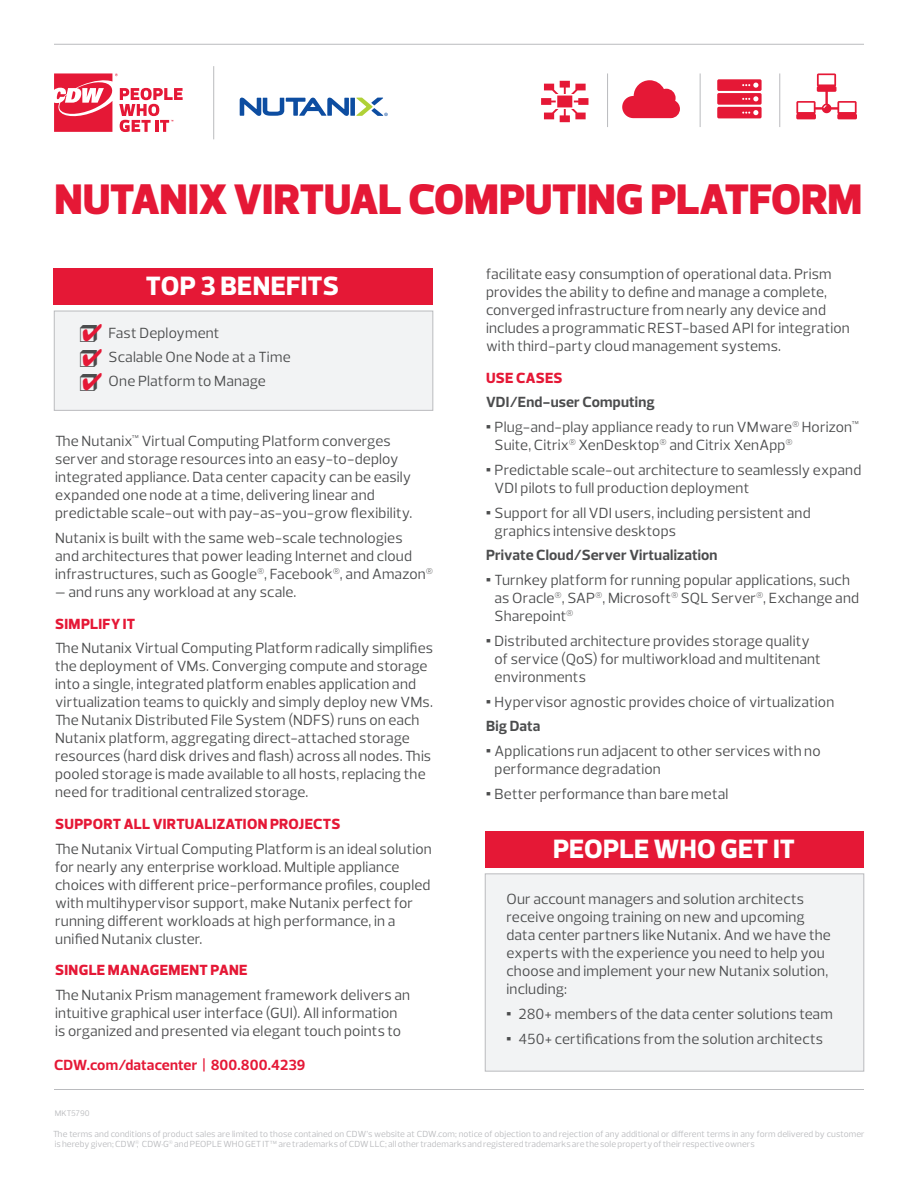
<style>
.page{position:relative;width:918px;height:1188px;background:#fff}
.page>*{position:absolute;margin:0;border:0;box-sizing:border-box;transform-origin:0 0}
.t1{font:900 43.5px "Prelo";letter-spacing:-.005em;color:#e51836}
.t2{font:800 27px "Prelo";letter-spacing:.005em;color:#fff}
.body_copy{font:15px/18px "Prelo";letter-spacing:.01em;color:#4b4c4d}
.BODY_HEAD{font:800 15px "Prelo";letter-spacing:.015em;color:#e51836}
.body_copy-2{font:700 15px "Prelo";letter-spacing:.01em;color:#4b4c4d}
.t3{font:700 15px "Prelo";letter-spacing:.01em;color:#e51836}
.t4{font:9px/10.5px "Prelo";letter-spacing:.01em;color:#babbbe}
.t5{font:8.25px "Prelo";letter-spacing:.005em;color:#babbbe}
.s1{font-weight:900;font-size:21px}
</style>
<div class="page">
<hr style="left:54px;top:44px;width:810px;height:1px;background:#babbbe">
<hr style="left:54px;top:1089px;width:810px;height:1px;background:#babbbe">
<svg style="left:54px;top:73px;width:129px;height:59px"></svg>
<svg style="left:240px;top:98px;width:109px;height:18px"></svg>
<div style="left:350px;top:98px;width:5px;height:18px;background:#0d4da1"></div>
<svg style="left:356px;top:98px;width:32px;height:18px"></svg>
<hr style="left:213px;top:66px;width:1px;height:73px;background:#babbbe">
<div style="left:54px;top:311px;width:379px;height:99px;background:#f2f3f4"></div>
<div style="left:54px;top:311px;width:379px;height:100px;border:1px solid #babbbe"></div>
<div style="left:53px;top:268px;width:380px;height:37px;background:#e51836"></div>
<div style="left:485px;top:874px;width:379px;height:197px;background:#f2f3f4"></div>
<div style="left:485px;top:874px;width:379px;height:197px;border:1px solid #babbbe"></div>
<div style="left:485px;top:831px;width:379px;height:37px;background:#e51836"></div>
<hr style="left:780px;top:73px;width:1px;height:54px;background:#babbbe">
<hr style="left:700px;top:73px;width:1px;height:54px;background:#babbbe">
<hr style="left:607px;top:73px;width:1px;height:54px;background:#babbbe">
<svg style="left:541px;top:81px;width:47px;height:41px"></svg>
<svg style="left:622px;top:80px;width:58px;height:38px"></svg>
<svg style="left:717px;top:79px;width:45px;height:39px;background:#e9425b"></svg>
<svg style="left:796px;top:73px;width:61px;height:46px"></svg>
<p class="t1" style="left:54px;top:173px;width:810px">NUTANIX VIRTUAL COMPUTING PLATFORM</p>
<p class="t2" style="left:146px;top:270px;width:194px">TOP 3 BENEFITS</p>
<p class="body_copy" style="left:109px;top:324px;width:112px">Fast Deployment</p>
<p class="body_copy" style="left:109px;top:348px;width:184px">Scalable One Node at a Time</p>
<p class="body_copy" style="left:109px;top:372px;width:159px">One Platform to Manage</p>
<p class="body_copy" style="left:55px;top:432px;width:359px">The Nutanix<sup>™</sup> Virtual Computing Platform converges server and storage resources into an easy-to-deploy integrated appliance. Data center capacity can be easily expanded one node at a time, delivering linear and predictable scale-out with pay-as-you-grow flexibility.</p>
<p class="body_copy" style="left:55px;top:529px;width:379px">Nutanix is built with the same web-scale technologies<br>and architectures that power leading Internet and cloud infrastructures, such as Google<sup>®</sup>, Facebook<sup>®</sup>, and Amazon<sup>®</sup></p>
<p class="body_copy" style="left:55px;top:583px;width:243px">— and runs any workload at any scale.</p>
<p class="BODY_HEAD" style="left:55px;top:614px;width:82px">SIMPLIFY IT</p>
<p class="body_copy" style="left:55px;top:639px;width:379px">The Nutanix Virtual Computing Platform radically simplifies the deployment of VMs. Converging compute and storage into a single, integrated platform enables application and virtualization teams to quickly and simply deploy new VMs.<br>The Nutanix Distributed File System (NDFS) runs on each Nutanix platform, aggregating direct-attached storage resources (hard disk drives and flash) across all nodes. This pooled storage is made available to all hosts, replacing the need for traditional centralized storage.</p>
<p class="BODY_HEAD" style="left:55px;top:815px;width:287px">SUPPORT ALL VIRTUALIZATION PROJECTS</p>
<p class="body_copy" style="left:55px;top:840px;width:378px">The Nutanix Virtual Computing Platform is an ideal solution for nearly any enterprise workload. Multiple appliance choices with different price-performance profiles, coupled with multihypervisor support, make Nutanix perfect for running different workloads at high performance, in a unified Nutanix cluster.</p>
<p class="BODY_HEAD" style="left:55px;top:961px;width:194px">SINGLE MANAGEMENT PANE</p>
<p class="body_copy" style="left:55px;top:986px;width:357px">The Nutanix Prism management framework delivers an intuitive graphical user interface (GUI). All information is organized and presented via elegant touch points to</p>
<p class="t3" style="left:54px;top:1055px;width:253px">CDW.com/datacenter | 800.800.4239</p>
<p class="body_copy" style="left:486px;top:265px;width:365px">facilitate easy consumption of operational data. Prism provides the ability to define and manage a complete, converged infrastructure from nearly any device and includes a programmatic REST-based API for integration with third-party cloud management systems.</p>
<p class="BODY_HEAD" style="left:486px;top:368px;width:78px">USE CASES</p>
<p class="body_copy-2" style="left:486px;top:393px;width:170px">VDI/End-user Computing</p>
<p class="body_copy" style="left:495px;top:418px;width:366px;text-indent:-9px"><span class="s1">•</span> Plug-and-play appliance ready to run VMware<sup>®</sup> Horizon<sup>™<br></sup>Suite, Citrix<sup>®</sup> XenDesktop<sup>®</sup> and Citrix XenApp<sup>®</sup></p>
<p class="body_copy" style="left:495px;top:461px;width:368px;text-indent:-9px"><span class="s1">•</span> Predictable scale-out architecture to seamlessly expand<br>VDI pilots to full production deployment</p>
<p class="body_copy" style="left:495px;top:504px;width:318px;text-indent:-9px"><span class="s1">•</span> Support for all VDI users, including persistent and graphics intensive desktops</p>
<p class="body_copy-2" style="left:486px;top:546px;width:233px">Private Cloud/Server Virtualization</p>
<p class="body_copy" style="left:495px;top:571px;width:366px;text-indent:-9px"><span class="s1">•</span> Turnkey platform for running popular applications, such as Oracle<sup>®</sup>, SAP<sup>®</sup>, Microsoft<sup>®</sup> SQL Server<sup>®</sup>, Exchange and<br>Sharepoint<sup>®</sup></p>
<p class="body_copy" style="left:495px;top:632px;width:328px;text-indent:-9px"><span class="s1">•</span> Distributed architecture provides storage quality of service (QoS) for multiworkload and multitenant environments</p>
<p class="body_copy" style="left:486px;top:693px;width:350px"><span class="s1">•</span> Hypervisor agnostic provides choice of virtualization</p>
<p class="body_copy-2" style="left:486px;top:717px;width:56px">Big Data</p>
<p class="body_copy" style="left:495px;top:742px;width:328px;text-indent:-9px"><span class="s1">•</span> Applications run adjacent to other services with no performance degradation</p>
<p class="body_copy" style="left:486px;top:785px;width:244px"><span class="s1">•</span> Better performance than bare metal</p>
<p class="t2" style="left:553px;top:833px;width:243px">PEOPLE WHO GET IT</p>
<p class="body_copy" style="left:507px;top:890px;width:326px">Our account managers and solution architects receive ongoing training on new and upcoming data center partners like Nutanix. And we have the experts with the experience you need to help you choose and implement your new Nutanix solution, including:</p>
<p class="body_copy" style="left:507px;top:1005px;width:328px"><span class="s1">•</span> 280+ members of the data center solutions team</p>
<p class="body_copy" style="left:507px;top:1030px;width:318px"><span class="s1">•</span> 450+ certifications from the solution architects</p>
<p class="t5" style="left:55px;top:1108px;width:37px">MKT5790</p>
<p class="t4" style="left:53px;top:1128px;width:813px">The terms and conditions of product sales are limited to those contained on CDW’s website at CDW.com; notice of objection to and rejection of any additional or different terms in any form delivered by customer is hereby given; CDW<sup>®</sup>, CDW•G<sup>®</sup> and PEOPLE WHO GET IT™ are trademarks of CDW LLC; all other trademarks and registered trademarks are the sole property of their respective owners</p>
</div>
